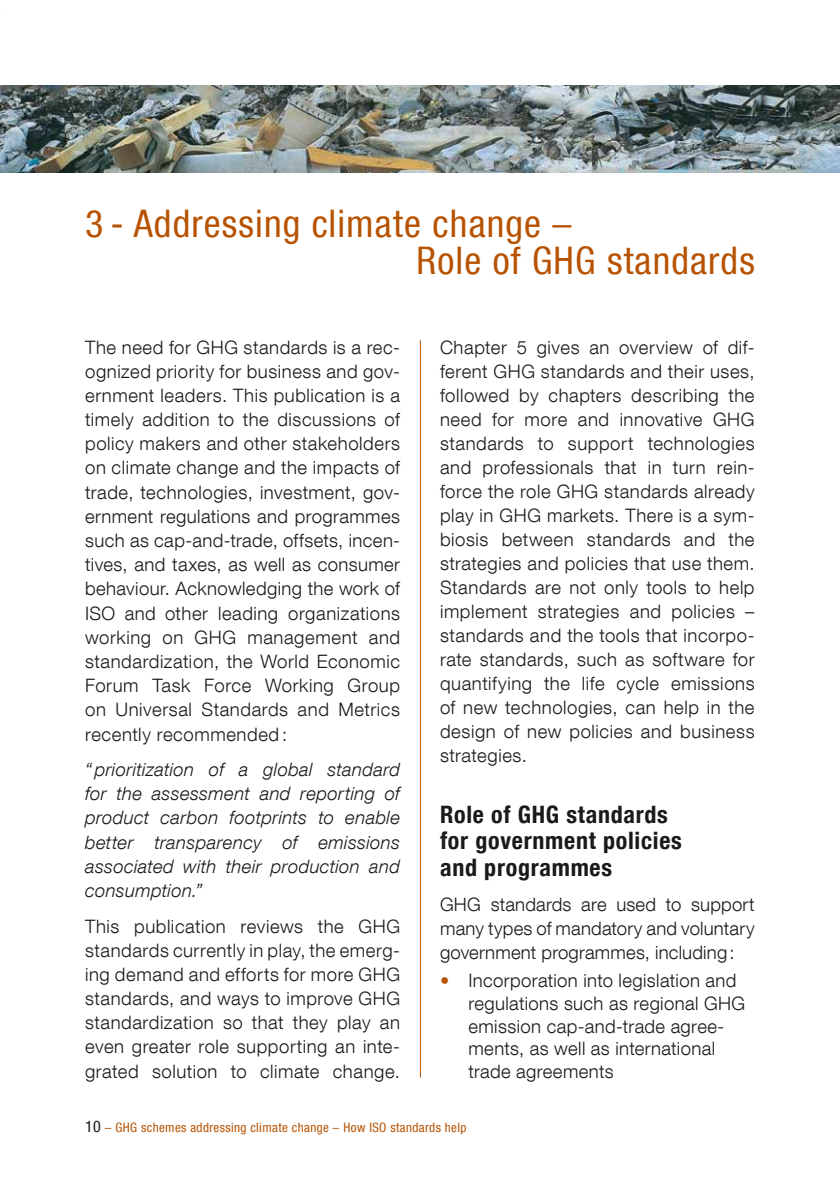
<style>
.page{position:relative;width:840px;height:1191px;background:#fff}
.page>*{position:absolute;margin:0;border:0;box-sizing:border-box;transform-origin:0 0}
.t1{font:condensed 38px/37px "Helvetica Neue LT Com";letter-spacing:.03em;color:#b75200}
.t2{font:700 condensed 24px/26.6px "Helvetica Neue LT Com";letter-spacing:.03em;color:#1a1a18}
.t3{font:300 18.4px/24.2px "Helvetica Neue LT Com";letter-spacing:.02em;color:#1a1a18;text-align:justify}
.t4{font:italic 300 18.4px/24.2px "Helvetica Neue LT Com";letter-spacing:.02em;color:#1a1a18;text-align:justify}
.t5{font:condensed 13px "Helvetica Neue LT Com";letter-spacing:.03em;color:#b75200}
.s1{color:#b75200}
.s2{font-size:16px;color:#1a1a18}
</style>
<div class="page">
<hr style="left:420px;top:340px;width:1px;height:737px;background:#b75200">
<img style="left:0;top:86px;width:839px;height:87px">
<h1 class="t1" style="left:416px;top:204px;width:339px;text-indent:-331px">3 - Addressing climate change –<br>Role of GHG standards</h1>
<p class="t3" style="left:85px;top:334px;width:316px">The need for GHG standards is a rec&shy;ognized priority for business and gov&shy;ernment leaders. This publication is a timely addition to the discussions of policy makers and other stakeholders on climate change and the impacts of trade, technologies, investment, gov&shy;ernment regulations and programmes such as cap-and-trade, offsets, incen&shy;tives, and taxes, as well as consumer behaviour. Acknowledging the work of ISO and other leading organizations working on GHG management and standardization, the World Economic Forum Task Force Working Group on Universal Standards and Metrics recently recommended :</p>
<p class="t4" style="left:85px;top:757px;width:316px">“ prioritization of a global standard for the assessment and reporting of product carbon footprints to enable better transparency of emissions associated with their production and consumption.”</p>
<p class="t3" style="left:85px;top:913px;width:316px">This publication reviews the GHG standards currently in play, the emerg&shy;ing demand and efforts for more GHG standards, and ways to improve GHG standardization so that they play an even greater role supporting an inte&shy;grated solution to climate change.</p>
<p class="t3" style="left:440px;top:335px;width:316px">Chapter 5 gives an overview of dif&shy;ferent GHG standards and their uses, followed by chapters describing the need for more and innovative GHG standards to support technologies and professionals that in turn rein&shy;force the role GHG standards already play in GHG markets. There is a sym&shy;biosis between standards and the strategies and policies that use them.<br>Standards are not only tools to help implement strategies and policies – standards and the tools that incorpo&shy;rate standards, such as software for quantifying the life cycle emissions of new technologies, can help in the design of new policies and business strategies.</p>
<h2 class="t2" style="left:440px;top:801px;width:243px">Role of GHG standards for government policies and programmes</h2>
<p class="t3" style="left:440px;top:892px;width:316px">GHG standards are used to support many types of mandatory and voluntary government programmes, including:</p>
<p class="t3" style="left:468px;top:969px;width:278px;line-height:22.6px;text-align:left;text-indent:-28px"><span class="s1">•</span> Incorporation into legislation and regulations such as regional GHG emission cap-and-trade agree&shy;ments, as well as international trade agreements</p>
<p class="t5" style="left:85px;top:1120px;width:383px"><span class="s2">10</span> – GHG schemes addressing climate change – How ISO standards help</p>
</div>
